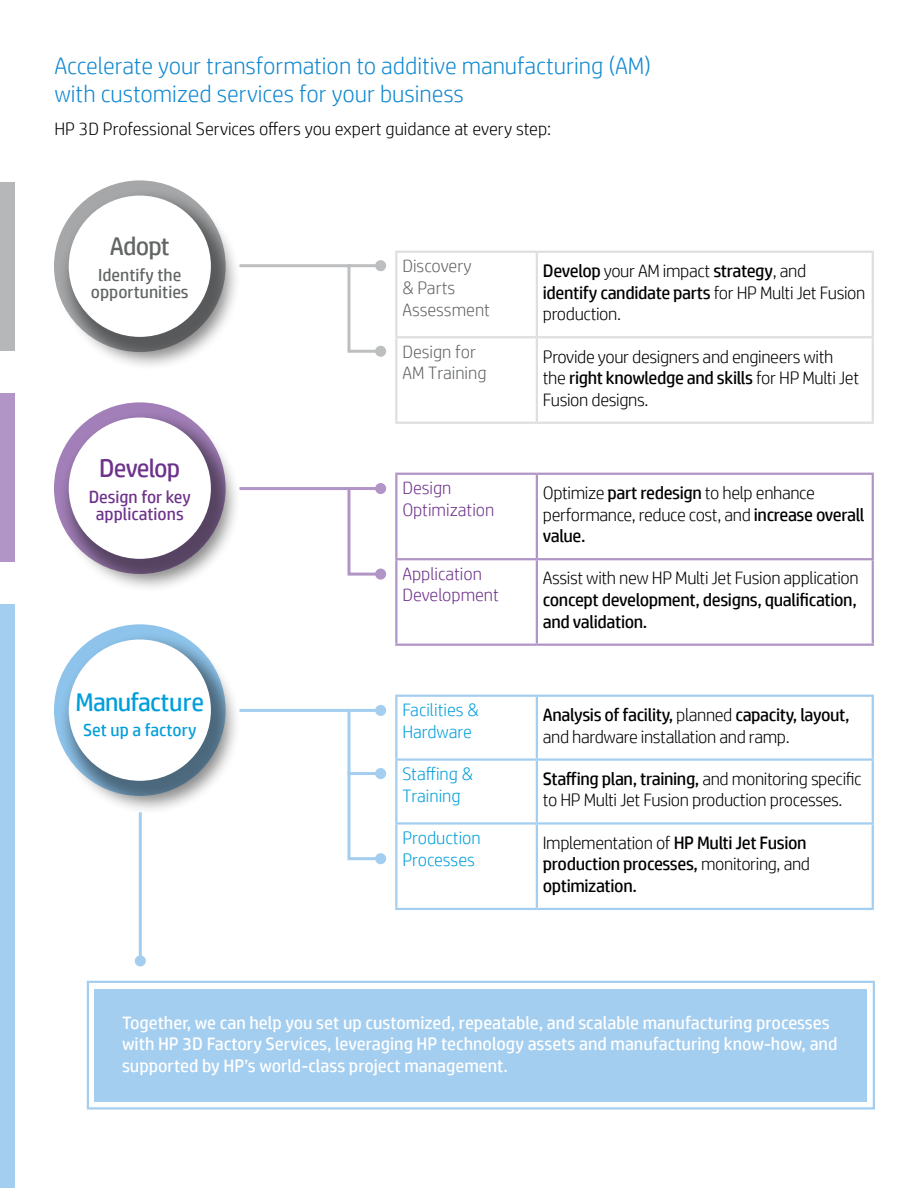
<style>
.page{position:relative;width:918px;height:1188px;background:#fff}
.page>*{position:absolute;margin:0;border:0;box-sizing:border-box;transform-origin:0 0}
.t1{font:25.65px "HP Simplified";letter-spacing:-.03em;color:#009edb}
.t2{font:25.65px "HP Simplified";letter-spacing:-.035em;color:#6d328a}
.t3{font:25.65px "HP Simplified";letter-spacing:-.035em;color:#626465}
.t4{font:300 24px/28.8px "HP Simplified";color:#1189d1}
.t5{font:300 18px/21.6px "HP Simplified";letter-spacing:-.02em;color:#000}
.t6{font:18px/21.6px "HP Simplified";color:#fff}
.t7{font:18px/21.6px "HP Simplified";letter-spacing:-.02em;color:#000}
.t8{font:300 18px "HP Simplified";color:#000}
.t9{font:300 18px/21.6px "HP Simplified";color:#009edb}
.t10{font:300 18px/21.6px "HP Simplified";color:#626465}
.t11{font:300 18px/21.6px "HP Simplified";color:#6d328a}
.t12{font:17.55px/17.5px "HP Simplified";color:#626465;text-align:center}
.t13{font:17.55px/17.5px "HP Simplified";color:#6d328a;text-align:center}
.t14{font:17.55px "HP Simplified";color:#009edb}
.s1{font-weight:400}
.s2{font-weight:300}
</style>
<div class="page">
<hr style="left:395px;top:251px;width:142px;height:2px;background:#dedfe0">
<hr style="left:395px;top:253px;width:2px;height:83px;background:#dedfe0">
<hr style="left:537px;top:251px;width:337px;height:2px;background:#dedfe0">
<hr style="left:536px;top:253px;width:2px;height:83px;background:#dedfe0">
<hr style="left:872px;top:253px;width:2px;height:83px;background:#dedfe0">
<hr style="left:395px;top:336px;width:142px;height:2px;background:#dedfe0">
<hr style="left:395px;top:338px;width:2px;height:84px;background:#dedfe0">
<hr style="left:537px;top:336px;width:337px;height:2px;background:#dedfe0">
<hr style="left:536px;top:338px;width:2px;height:84px;background:#dedfe0">
<hr style="left:872px;top:338px;width:2px;height:84px;background:#dedfe0">
<hr style="left:395px;top:422px;width:142px;height:2px;background:#dedfe0">
<hr style="left:537px;top:422px;width:337px;height:2px;background:#dedfe0">
<hr style="left:395px;top:473px;width:142px;height:2px;background:#b195c6">
<hr style="left:395px;top:475px;width:2px;height:83px;background:#b195c6">
<hr style="left:537px;top:473px;width:337px;height:2px;background:#b195c6">
<hr style="left:536px;top:475px;width:2px;height:83px;background:#b195c6">
<hr style="left:872px;top:475px;width:2px;height:83px;background:#b195c6">
<hr style="left:395px;top:558px;width:142px;height:2px;background:#b195c6">
<hr style="left:395px;top:560px;width:2px;height:84px;background:#b195c6">
<hr style="left:537px;top:558px;width:337px;height:2px;background:#b195c6">
<hr style="left:536px;top:560px;width:2px;height:84px;background:#b195c6">
<hr style="left:872px;top:560px;width:2px;height:84px;background:#b195c6">
<hr style="left:395px;top:644px;width:142px;height:2px;background:#b195c6">
<hr style="left:537px;top:644px;width:337px;height:2px;background:#b195c6">
<hr style="left:395px;top:695px;width:142px;height:2px;background:#a4ceef">
<hr style="left:395px;top:697px;width:2px;height:61px;background:#a4ceef">
<hr style="left:537px;top:695px;width:337px;height:2px;background:#a4ceef">
<hr style="left:536px;top:697px;width:2px;height:61px;background:#a4ceef">
<hr style="left:872px;top:697px;width:2px;height:61px;background:#a4ceef">
<hr style="left:395px;top:758px;width:142px;height:3px;background:#a4ceef">
<hr style="left:395px;top:761px;width:2px;height:61px;background:#a4ceef">
<hr style="left:537px;top:758px;width:337px;height:3px;background:#a4ceef">
<hr style="left:536px;top:761px;width:2px;height:61px;background:#a4ceef">
<hr style="left:872px;top:761px;width:2px;height:61px;background:#a4ceef">
<hr style="left:395px;top:822px;width:142px;height:3px;background:#a4ceef">
<hr style="left:395px;top:825px;width:2px;height:83px;background:#a4ceef">
<hr style="left:537px;top:822px;width:337px;height:3px;background:#a4ceef">
<hr style="left:536px;top:825px;width:2px;height:83px;background:#a4ceef">
<hr style="left:872px;top:825px;width:2px;height:83px;background:#a4ceef">
<hr style="left:395px;top:908px;width:142px;height:2px;background:#a4ceef">
<hr style="left:537px;top:908px;width:337px;height:2px;background:#a4ceef">
<div style="left:58px;top:188px;width:183px;height:183px;background:#000;opacity:.47"></div>
<div style="left:69px;top:196px;width:142px;height:141px;background:#fff;border-radius:50%"></div>
<svg style="left:236px;top:263px;width:148px;height:91px"></svg>
<div style="left:375px;top:346px;width:11px;height:11px;background:#bcbec0;border-radius:50%"></div>
<hr style="left:348px;top:264px;width:33px;height:3px;background:#bcbec0">
<div style="left:375px;top:260px;width:11px;height:11px;background:#bcbec0;border-radius:50%"></div>
<svg style="left:241px;top:487px;width:143px;height:89px"></svg>
<div style="left:375px;top:569px;width:11px;height:11px;background:#b195c6;border-radius:50%"></div>
<hr style="left:348px;top:487px;width:33px;height:3px;background:#b195c6">
<div style="left:375px;top:483px;width:11px;height:11px;background:#b195c6;border-radius:50%"></div>
<svg style="left:241px;top:708px;width:143px;height:153px"></svg>
<div style="left:375px;top:853px;width:11px;height:11px;background:#a4ceef;border-radius:50%"></div>
<hr style="left:348px;top:709px;width:33px;height:3px;background:#a4ceef">
<div style="left:375px;top:705px;width:11px;height:11px;background:#a4ceef;border-radius:50%"></div>
<div style="left:58px;top:410px;width:183px;height:183px;background:#000;opacity:.47"></div>
<div style="left:69px;top:418px;width:142px;height:141px;background:#fff;border-radius:50%"></div>
<div style="left:58px;top:632px;width:183px;height:183px;background:#000;opacity:.47"></div>
<div style="left:69px;top:639px;width:142px;height:142px;background:#fff;border-radius:50%"></div>
<hr style="left:348px;top:772px;width:33px;height:3px;background:#a4ceef">
<div style="left:375px;top:768px;width:11px;height:11px;background:#a4ceef;border-radius:50%"></div>
<hr style="left:139px;top:812px;width:3px;height:149px;background:#a4ceef">
<div style="left:135px;top:955px;width:11px;height:11px;background:#a4ceef;border-radius:50%"></div>
<div style="left:0;top:182px;width:15px;height:169px;background:#b5b7b8"></div>
<div style="left:0;top:393px;width:15px;height:168px;background:#b195c6"></div>
<div style="left:0;top:604px;width:15px;height:584px;background:#a4ceef"></div>
<div style="left:95px;top:989px;width:772px;height:113px;background:#a4ceef"></div>
<div style="left:87px;top:981px;width:788px;height:129px;border:2px solid #a4ceef"></div>
<h2 class="t4" style="left:54px;top:50px;width:598px">Accelerate your transformation to additive manufacturing (AM) with customized services for your business</h2>
<p class="t8" style="left:54px;top:117px;width:498px">HP 3D Professional Services offers you expert guidance at every step:</p>
<h1 class="t3" style="left:110px;top:229px;width:61px">Adopt</h1>
<p class="t12" style="left:91px;top:266px;width:99px">Identify the opportunities</p>
<h1 class="t2" style="left:99px;top:451px;width:83px">Develop</h1>
<p class="t13" style="left:89px;top:488px;width:104px">Design for key applications</p>
<h1 class="t1" style="left:76px;top:685px;width:130px">Manufacture</h1>
<p class="t14" style="left:83px;top:719px;width:115px">Set up a factory</p>
<p class="t10" style="left:402px;top:255px;width:89px">Discovery<br>&amp; Parts<br>Assessment</p>
<p class="t5" style="left:543px;top:259px;width:324px"><span class="s1">Develop</span> your AM impact <span class="s1">strategy</span>, and<br><span class="s1">identify candidate parts</span> for HP Multi Jet Fusion production.</p>
<p class="t10" style="left:402px;top:340px;width:86px">Design for<br>AM Training</p>
<p class="t5" style="left:543px;top:345px;width:318px">Provide your designers and engineers with the <span class="s1">right knowledge and skills</span> for HP Multi Jet<br>Fusion designs.</p>
<p class="t11" style="left:402px;top:477px;width:94px">Design<br>Optimization</p>
<p class="t5" style="left:543px;top:481px;width:323px">Optimize <span class="s1">part redesign</span> to help enhance performance, reduce cost, and <span class="s1">increase overall value.</span></p>
<p class="t11" style="left:402px;top:562px;width:98px">Application<br>Development</p>
<p class="t5" style="left:543px;top:567px;width:317px">Assist with new HP Multi Jet Fusion application</p>
<p class="t7" style="left:543px;top:589px;width:316px">concept development, designs, qualification, and validation.</p>
<p class="t9" style="left:402px;top:699px;width:78px">Facilities &amp;<br>Hardware</p>
<p class="t5" style="left:543px;top:703px;width:308px"><span class="s1">Analysis of facility,</span> planned <span class="s1">capacity, layout, </span>and hardware installation and ramp.</p>
<p class="t9" style="left:402px;top:763px;width:72px">Staffing &amp;<br>Training</p>
<p class="t5" style="left:543px;top:767px;width:320px"><span class="s1">Staffing plan, training,</span> and monitoring specific to HP Multi Jet Fusion production processes.</p>
<p class="t9" style="left:402px;top:827px;width:80px">Production<br>Processes</p>
<p class="t7" style="left:543px;top:831px;width:269px"><span class="s2">Implementation of</span> HP Multi Jet Fusion production processes, <span class="s2">monitoring, and </span>optimization.</p>
<p class="t6" style="left:122px;top:1011px;width:717px">Together, we can help you set up customized, repeatable, and scalable manufacturing processes with HP 3D Factory Services, leveraging HP technology assets and manufacturing know-how, and supported by HP’s world-class project management.</p>
</div>
